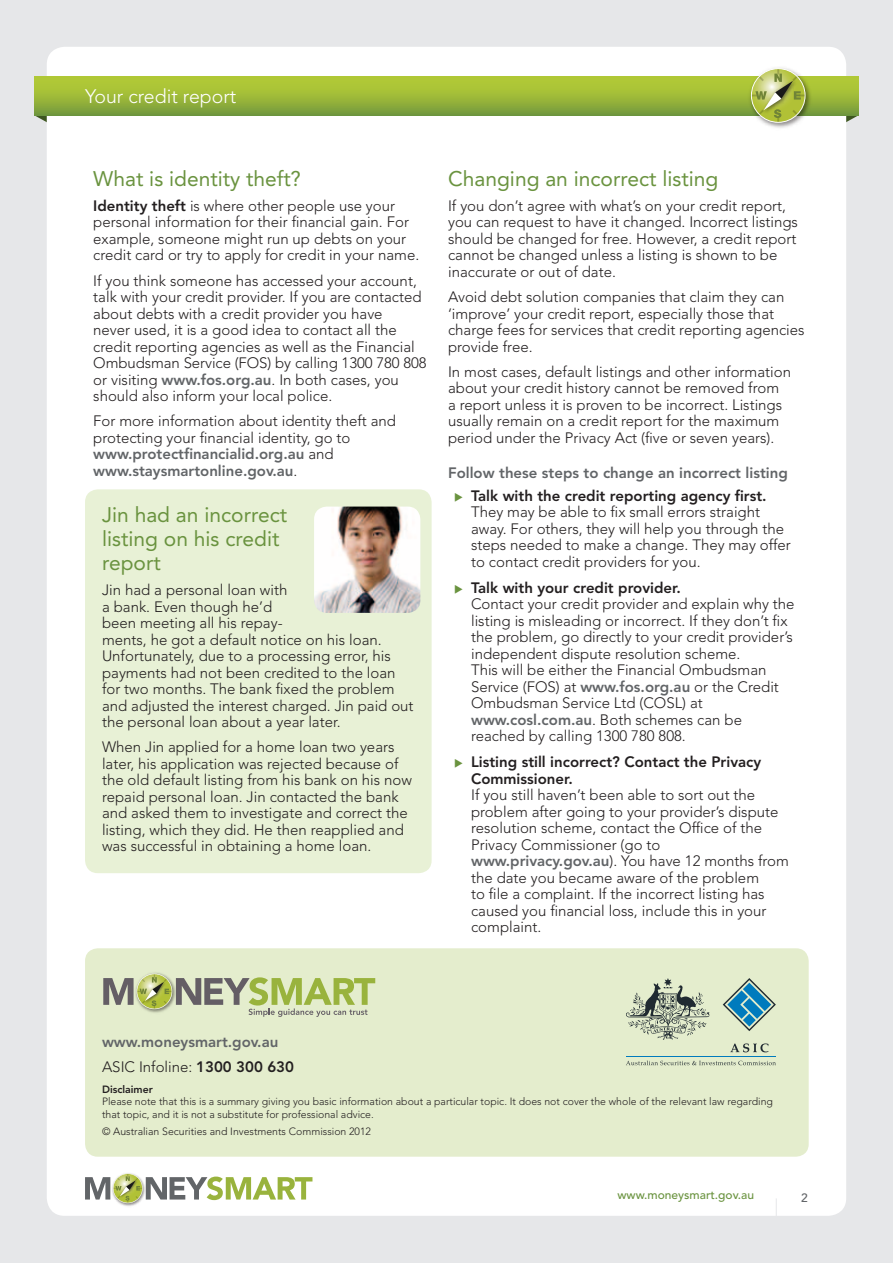
<style>
.page{position:relative;width:893px;height:1263px;background:#e6e7e9}
.page>*{position:absolute;margin:0;border:0;box-sizing:border-box;transform-origin:0 0}
.Level_2_heading{font:21px/24px "Avenir LT Std";color:#6a933f}
.t1{font:300 19.5px "Avenir LT Std";color:#fff}
.Body_text{font:300 15px/16.5px "Avenir LT Std";color:#231f20}
.Level_3_heading{font:800 15px "Avenir LT Std";color:#626568}
.Body_text-2{font:800 15px "Avenir LT Std";color:#626568}
.t2{font:500 12px "Avenir LT Std";color:#6a933f}
.t3{font:500 12px "Avenir LT Std";color:#626568}
.Body_text-3{font:300 10.5px/12.6px "Avenir LT Std";color:#231f20}
.s1{font-weight:800}
.s2{font-weight:800;color:#626568}
</style>
<div class="page">
<div style="left:47px;top:47px;width:799px;height:1169px;background:#fff;border-radius:18px"></div>
<hr style="left:776px;top:1198px;width:1px;height:35px;background:#e6e7e9">
<svg style="left:34px;top:68px;width:824px;height:58px"></svg>
<img style="left:119px;top:1203px;width:19px;height:3px">
<svg style="left:85px;top:1173px;width:227px;height:30px"></svg>
<div style="left:85px;top:489px;width:347px;height:384px;background:#e8f1d6;border-radius:13px"></div>
<img style="left:314px;top:507px;width:106px;height:106px">
<div style="left:85px;top:948px;width:724px;height:209px;background:#e4edcd;border-radius:13px"></div>
<svg style="left:103px;top:973px;width:272px;height:44px"></svg>
<svg style="left:723px;top:978px;width:53px;height:53px"></svg>
<svg style="left:730px;top:1043px;width:38px;height:9px"></svg>
<svg style="left:626px;top:1060px;width:150px;height:5px"></svg>
<hr style="left:626px;top:1056px;width:150px;height:1px;background:#007bbd">
<svg style="left:626px;top:978px;width:84px;height:62px"></svg>
<h2 class="t1" style="left:85px;top:85px;width:153px">Your credit report</h2>
<h2 class="Level_2_heading" style="left:93px;top:167px;width:209px">What is identity theft?</h2>
<p class="Body_text" style="left:93px;top:198px;width:327px"><span class="s1">Identity theft</span> is where other people use your personal information for their financial gain. For example, someone might run up debts on your credit card or try to apply for credit in your name.</p>
<p class="Body_text" style="left:93px;top:272px;width:335px">If you think someone has accessed your account, talk with your credit provider. If you are contacted about debts with a credit provider you have<br>never used, it is a good idea to contact all the credit reporting agencies as well as the Financial Ombudsman Service (FOS) by calling 1300 780 808 or visiting <span class="s2">www.fos.org.au</span>. In both cases, you should also inform your local police.</p>
<p class="Body_text" style="left:93px;top:413px;width:304px">For more information about identity theft and protecting your financial identity, go to <span class="s2">www.protectfinancialid.org.au</span> and <span class="s2">www.staysmartonline.gov.au</span>.</p>
<h2 class="Level_2_heading" style="left:102px;top:503px;width:187px">Jin had an incorrect listing on his credit report</h2>
<p class="Body_text" style="left:102px;top:582px;width:313px">Jin had a personal loan with<br>a bank. Even though he’d<br>been meeting all his repay-<br>ments, he got a default notice on his loan.<br>Unfortunately, due to a processing error, his payments had not been credited to the loan for two months. The bank fixed the problem and adjusted the interest charged. Jin paid out the personal loan about a year later.</p>
<p class="Body_text" style="left:102px;top:739px;width:311px">When Jin applied for a home loan two years later, his application was rejected because of the old default listing from his bank on his now repaid personal loan. Jin contacted the bank and asked them to investigate and correct the listing, which they did. He then reapplied and was successful in obtaining a home loan.</p>
<h2 class="Level_2_heading" style="left:448px;top:167px;width:272px">Changing an incorrect listing</h2>
<p class="Body_text" style="left:448px;top:198px;width:351px">If you don’t agree with what’s on your credit report, you can request to have it changed. Incorrect listings should be changed for free. However, a credit report cannot be changed unless a listing is shown to be inaccurate or out of date.</p>
<p class="Body_text" style="left:448px;top:289px;width:358px">Avoid debt solution companies that claim they can ‘improve’ your credit report, especially those that charge fees for services that credit reporting agencies provide free.</p>
<p class="Body_text" style="left:448px;top:363px;width:344px">In most cases, default listings and other information about your credit history cannot be removed from<br>a report unless it is proven to be incorrect. Listings usually remain on a credit report for the maximum period under the Privacy Act (five or seven years).</p>
<h3 class="Level_3_heading" style="left:448px;top:463px;width:341px">Follow these steps to change an incorrect listing</h3>
<p class="Body_text" style="left:471px;top:487px;width:321px"><span class="s1">Talk with the credit reporting agency first.<br></span>They may be able to fix small errors straight away. For others, they will help you through the steps needed to make a change. They may offer to contact credit providers for you.</p>
<p class="Body_text" style="left:471px;top:579px;width:325px"><span class="s1">Talk with your credit provider.<br></span>Contact your credit provider and explain why the listing is misleading or incorrect. If they don’t fix the problem, go directly to your credit provider’s independent dispute resolution scheme.<br>This will be either the Financial Ombudsman Service (FOS) at <span class="s2">www.fos.org.au</span> or the Credit Ombudsman Service Ltd (COSL) at <span class="s2">www.cosl.com.au</span>. Both schemes can be reached by calling 1300 780 808.</p>
<p class="Body_text" style="left:471px;top:754px;width:319px"><span class="s1">Listing still incorrect? Contact the Privacy Commissioner.<br></span>If you still haven’t been able to sort out the problem after going to your provider’s dispute resolution scheme, contact the Office of the Privacy Commissioner (go to <span class="s2">www.privacy.gov.au</span>). You have 12 months from the date you became aware of the problem<br>to file a complaint. If the incorrect listing has caused you financial loss, include this in your complaint.</p>
<p class="Body_text-2" style="left:102px;top:1033px;width:178px">www.moneysmart.gov.au</p>
<p class="Body_text" style="left:102px;top:1058px;width:193px">ASIC Infoline: <span class="s1">1300 300 630</span></p>
<p class="Body_text-3" style="left:102px;top:1083px;width:672px"><span class="s1">Disclaimer<br></span>Please note that this is a summary giving you basic information about a particular topic. It does not cover the whole of the relevant law regarding that topic, and it is not a substitute for professional advice.</p>
<p class="Body_text-3" style="left:102px;top:1125px;width:270px">© Australian Securities and Investments Commission 2012</p>
<p class="t2" style="left:617px;top:1188px;width:138px">www.moneysmart.gov.au</p>
<p class="t3" style="left:801px;top:1190px;width:8px">2</p>
</div>
